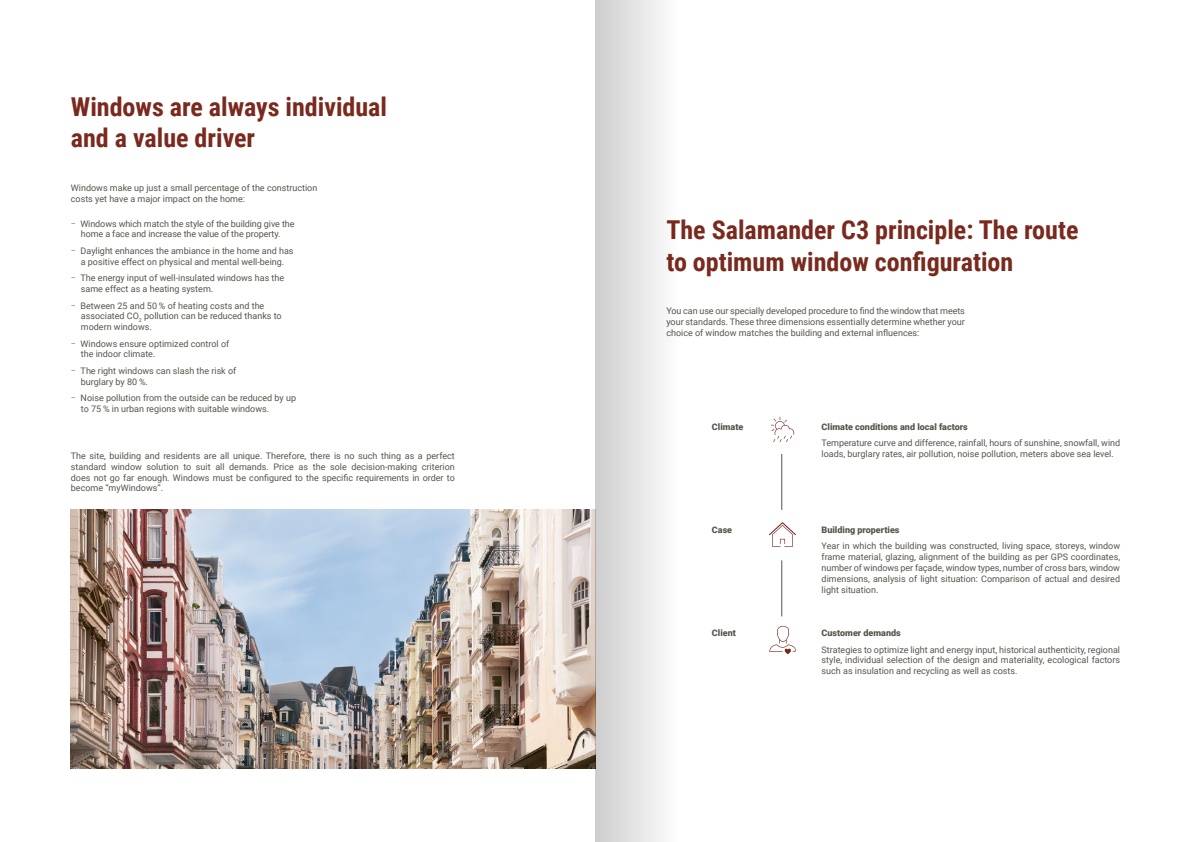
<style>
.page{position:relative;width:1191px;height:842px;background:#fff}
.page>*{position:absolute;margin:0;border:0;box-sizing:border-box;transform-origin:0 0}
.t1{font:700 26px/31.2px "Roboto Condensed";color:#79291d}
.t2{font:9px/10.8px "Roboto";color:#57544b}
.t3{font:900 9px "Roboto";color:#57544b}
.s1{font-weight:300}
</style>
<div class="page">
<img style="left:71px;top:510px;width:524px;height:258px">
<hr style="left:781px;top:454px;width:1px;height:56px;background:#57544b">
<hr style="left:781px;top:560px;width:1px;height:56px;background:#57544b">
<svg style="left:769px;top:522px;width:27px;height:25px"></svg>
<svg style="left:771px;top:417px;width:23px;height:25px"></svg>
<svg style="left:769px;top:626px;width:27px;height:28px"></svg>
<div style="left:595px;top:0;width:85px;height:842px;background:linear-gradient(to right,#cdcdcd,#fff)"></div>
<h1 class="t1" style="left:71px;top:90px;width:318px">Windows are always individual and a value driver</h1>
<p class="t2" style="left:71px;top:182px;width:248px">Windows make up just a small percentage of the construction costs yet have a major impact on the home:</p>
<p class="t2" style="left:71px;top:218px;width:225px;text-align:center"><span class="s1">−</span> Windows which match the style of the building give the home a face and increase the value of the property.</p>
<p class="t2" style="left:71px;top:245px;width:224px;text-align:center"><span class="s1">−</span> Daylight enhances the ambiance in the home and has a positive effect on physical and mental well-being.</p>
<p class="t2" style="left:81px;top:272px;width:205px;text-indent:-10px"><span class="s1">−</span> The energy input of well-insulated windows has the same effect as a heating system.</p>
<p class="t2" style="left:81px;top:300px;width:202px;text-indent:-10px"><span class="s1">−</span> Between 25 and 50 % of heating costs and the associated CO<sub>2</sub> pollution can be reduced thanks to modern windows.</p>
<p class="t2" style="left:81px;top:338px;width:150px;text-indent:-10px"><span class="s1">−</span> Windows ensure optimized control of the indoor climate.</p>
<p class="t2" style="left:81px;top:365px;width:157px;text-indent:-10px"><span class="s1">−</span> The right windows can slash the risk of burglary by 80 %.</p>
<p class="t2" style="left:81px;top:392px;width:217px;text-indent:-10px"><span class="s1">−</span> Noise pollution from the outside can be reduced by up to 75 % in urban regions with suitable windows.</p>
<p class="t2" style="left:71px;top:450px;width:385px;text-align:justify">The site, building and residents are all unique. Therefore, there is no such thing as a perfect standard window solution to suit all demands. Price as the sole decision-making criterion does not go far enough. Windows must be configured to the specific requirements in order to become “myWindows”.</p>
<h1 class="t1" style="left:666px;top:214px;width:413px">The Salamander C3 principle: The route to optimum window configuration</h1>
<p class="t2" style="left:666px;top:305px;width:300px;text-align:justify">You can use our specially developed procedure to find the window that meets your standards. These three dimensions essentially determine whether your choice of window matches the building and external influences:</p>
<p class="t3" style="left:712px;top:420px;width:33px">Climate</p>
<p class="t3" style="left:821px;top:420px;width:148px">Climate conditions and local factors</p>
<p class="t2" style="left:821px;top:437px;width:300px">Temperature curve and difference, rainfall, hours of sunshine, snowfall, wind loads, burglary rates, air pollution, noise pollution, meters above sea level.</p>
<p class="t3" style="left:712px;top:523px;width:22px">Case</p>
<p class="t3" style="left:821px;top:523px;width:79px">Building properties</p>
<p class="t2" style="left:821px;top:540px;width:300px;text-align:justify">Year in which the building was constructed, living space, storeys, window frame material, glazing, alignment of the building as per GPS coordinates, number of windows per façade, window types, number of cross bars, window dimensions, analysis of light situation: Comparison of actual and desired light situation.</p>
<p class="t3" style="left:712px;top:627px;width:25px">Client</p>
<p class="t3" style="left:821px;top:627px;width:81px">Customer demands</p>
<p class="t2" style="left:821px;top:644px;width:300px;text-align:justify">Strategies to optimize light and energy input, historical authenticity, regional style, individual selection of the design and materiality, ecological factors such as insulation and recycling as well as costs.</p>
</div>
